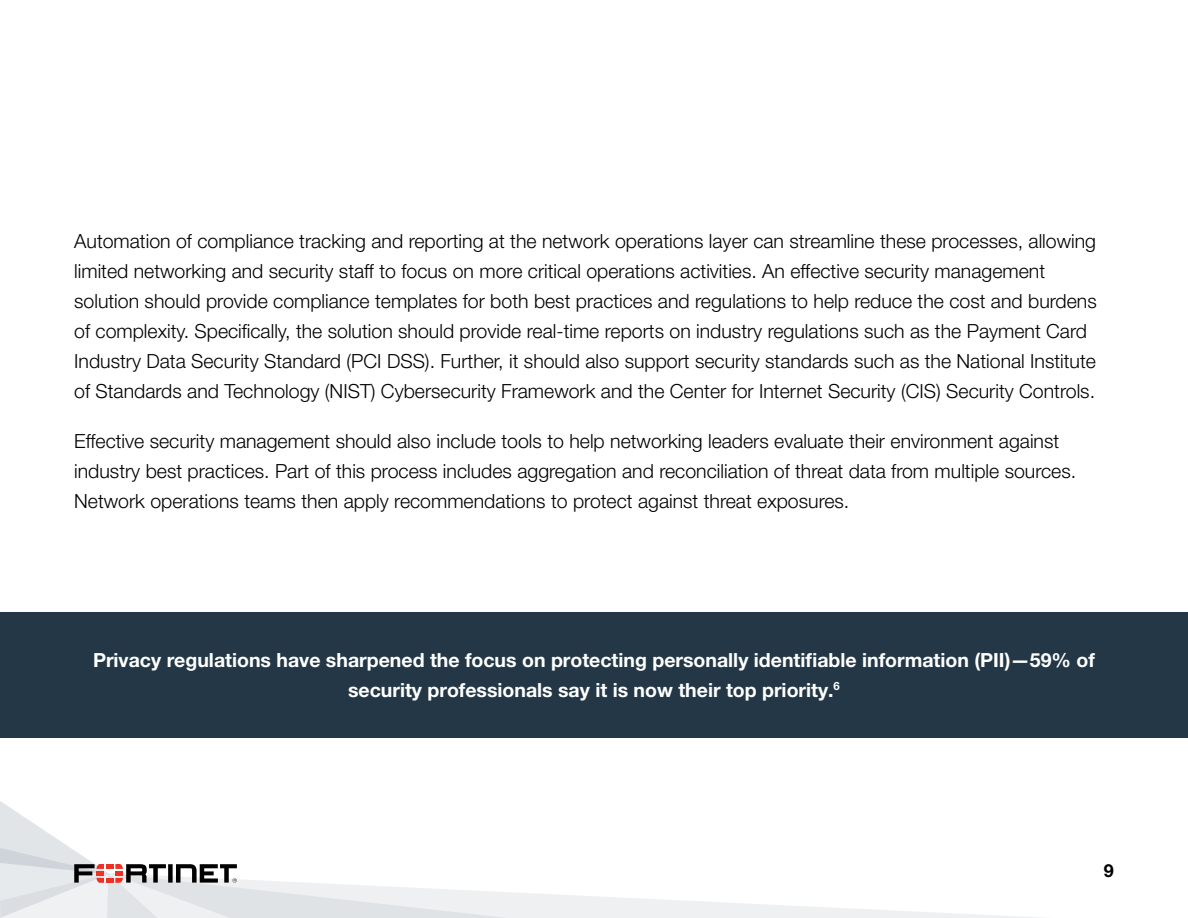
<style>
.page{position:relative;width:1188px;height:918px;background:#fff}
.page>*{position:absolute;margin:0;border:0;box-sizing:border-box;transform-origin:0 0}
.t1{font:300 19.5px/30px "Helvetica Neue LT Pro";color:#000}
.t2{font:700 19.5px/30px "Helvetica Neue LT Pro";color:#fff;text-align:center}
.t3{font:700 18px "Helvetica Neue LT Pro";color:#000}
</style>
<div class="page">
<div style="left:0;top:612px;width:1188px;height:126px;background:#233746"></div>
<svg style="left:0;top:801px;width:1040px;height:117px"></svg>
<p class="t1" style="left:74px;top:226px;width:1024px">Automation of compliance tracking and reporting at the network operations layer can streamline these processes, allowing limited networking and security staff to focus on more critical operations activities. An effective security management solution should provide compliance templates for both best practices and regulations to help reduce the cost and burdens of complexity. Specifically, the solution should provide real-time reports on industry regulations such as the Payment Card Industry Data Security Standard (PCI DSS). Further, it should also support security standards such as the National Institute of Standards and Technology (NIST) Cybersecurity Framework and the Center for Internet Security (CIS) Security Controls.</p>
<p class="t1" style="left:74px;top:426px;width:1003px">Effective security management should also include tools to help networking leaders evaluate their environment against industry best practices. Part of this process includes aggregation and reconciliation of threat data from multiple sources.<br>Network operations teams then apply recommendations to protect against threat exposures.</p>
<p class="t2" style="left:93px;top:644px;width:1003px">Privacy regulations have sharpened the focus on protecting personally identifiable information (PII)—59% of security professionals say it is now their top priority.<sup>6</sup></p>
<p class="t3" style="left:1104px;top:859px;width:12px">9</p>
</div>
